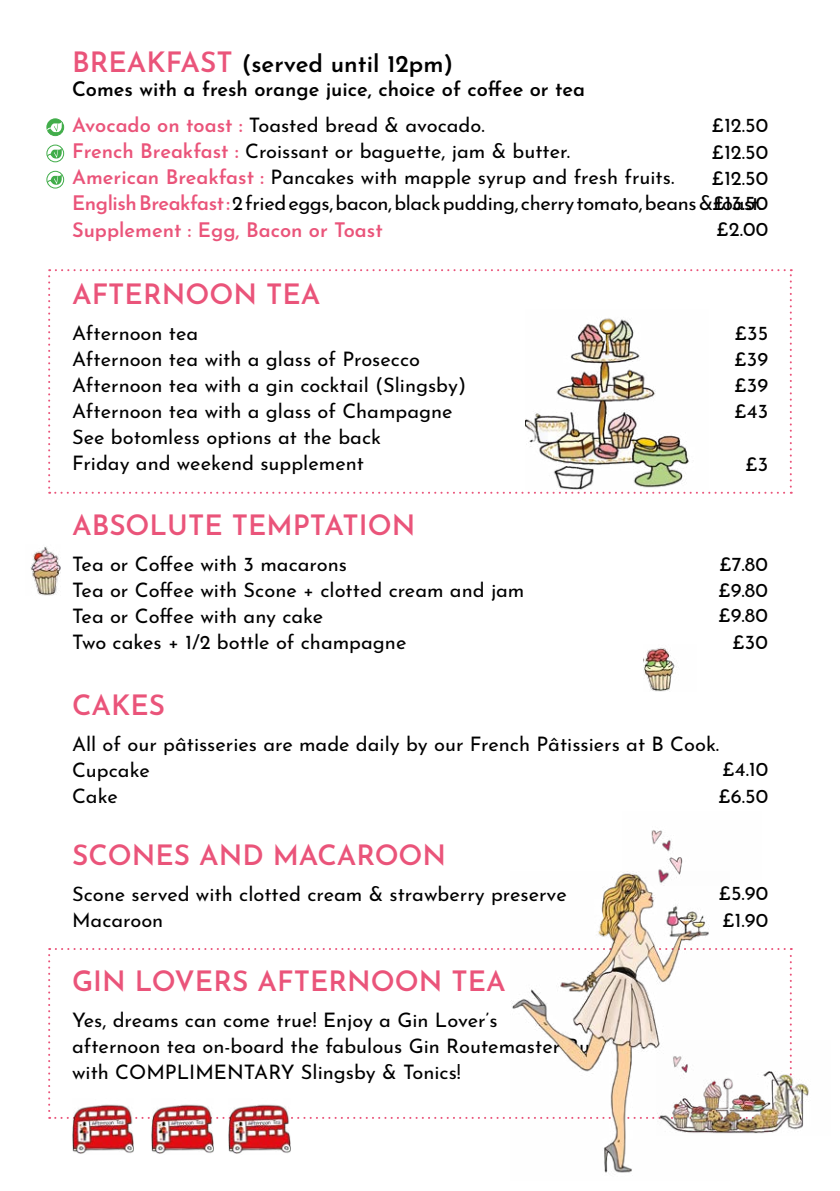
<style>
.page{position:relative;width:840px;height:1191px;background:#fff}
.page>*{position:absolute;margin:0;border:0;box-sizing:border-box;transform-origin:0 0}
.t1{font:600 28px "Josefin Sans";color:#ea547a}
.t2{font:600 24px "Josefin Sans";color:#000}
.t3{font:20px/26px "Josefin Sans";color:#000}
.t4{font:20px/26px "Josefin Sans";letter-spacing:-.02em;color:#000}
.t5{font:600 20px "Josefin Sans";color:#000}
.t6{font:600 20px "Josefin Sans";color:#ea547a}
.s1{font-size:28px;color:#ea547a}
.s2{font-weight:600;color:#ea547a}
</style>
<div class="page">
<svg style="left:48px;top:948px;width:743px;height:170px"></svg>
<img style="left:729px;top:1040px;width:80px;height:94px">
<svg style="left:48px;top:269px;width:743px;height:225px"></svg>
<img style="left:643px;top:647px;width:32px;height:44px">
<img style="left:228px;top:1098px;width:62px;height:56px">
<img style="left:151px;top:1098px;width:62px;height:56px">
<img style="left:72px;top:1098px;width:62px;height:56px">
<img style="left:30px;top:546px;width:31px;height:49px">
<img style="left:627px;top:830px;width:56px;height:42px">
<img style="left:525px;top:309px;width:183px;height:182px">
<img style="left:510px;top:872px;width:219px;height:301px">
<div style="left:47px;top:119px;width:17px;height:17px;background:#41ad4a;border-radius:50%"></div>
<div style="left:46px;top:118px;width:18px;height:18px;border:1px solid #41ad4a;border-radius:50%"></div>
<svg style="left:47px;top:122px;width:15px;height:10px"></svg>
<svg style="left:47px;top:148px;width:15px;height:11px"></svg>
<div style="left:46px;top:145px;width:18px;height:17px;border:1px solid #41ad4a;border-radius:50%"></div>
<svg style="left:47px;top:175px;width:15px;height:10px"></svg>
<div style="left:46px;top:171px;width:18px;height:17px;border:1px solid #41ad4a;border-radius:50%"></div>
<p class="t2" style="left:72px;top:43px;width:382px"><span class="s1">BREAKFAST</span> (served until 12pm)</p>
<p class="t5" style="left:72px;top:72px;width:514px">Comes with a fresh orange juice, choice of coffee or tea</p>
<p class="t3" style="left:72px;top:110px;width:414px"><span class="s2">Avocado on toast :</span> Toasted bread &amp; avocado.</p>
<p class="t3" style="left:72px;top:136px;width:499px"><span class="s2">French Breakfast :</span> Croissant or baguette, jam &amp; butter.</p>
<p class="t4" style="left:72px;top:162px;width:691px"><span class="s2">American Breakfast :</span> Pancakes with mapple syrup and fresh fruits.<br><span class="s2">English Breakfast :</span>2 fried eggs, bacon, black pudding, cherry tomato, beans &amp; toast.</p>
<p class="t6" style="left:72px;top:212px;width:312px">Supplement : Egg, Bacon or Toast</p>
<p class="t3" style="left:711px;top:110px;width:58px">£12.50</p>
<p class="t3" style="left:711px;top:162px;width:58px">£12.50</p>
<p class="t3" style="left:711px;top:188px;width:58px">£13.50</p>
<p class="t3" style="left:715px;top:214px;width:53px">£2.00</p>
<p class="t3" style="left:711px;top:136px;width:58px">£12.50</p>
<p class="t1" style="left:72px;top:270px;width:250px">AFTERNOON TEA</p>
<p class="t3" style="left:72px;top:317px;width:128px">Afternoon tea</p>
<p class="t3" style="left:72px;top:343px;width:349px">Afternoon tea with a glass of Prosecco</p>
<p class="t3" style="left:72px;top:369px;width:395px">Afternoon tea with a gin cocktail (Slingsby)</p>
<p class="t3" style="left:72px;top:395px;width:382px">Afternoon tea with a glass of Champagne</p>
<p class="t3" style="left:72px;top:421px;width:310px">See botomless options at the back</p>
<p class="t3" style="left:72px;top:448px;width:293px">Friday and weekend supplement</p>
<p class="t1" style="left:72px;top:501px;width:344px">ABSOLUTE TEMPTATION</p>
<p class="t3" style="left:72px;top:548px;width:276px">Tea or Coffee with 3 macarons</p>
<p class="t3" style="left:72px;top:574px;width:453px">Tea or Coffee with Scone + clotted cream and jam</p>
<p class="t3" style="left:72px;top:600px;width:252px">Tea or Coffee with any cake</p>
<p class="t3" style="left:72px;top:626px;width:335px">Two cakes + 1/2 bottle of champagne</p>
<p class="t3" style="left:734px;top:317px;width:35px">£35</p>
<p class="t3" style="left:733px;top:343px;width:35px">£39</p>
<p class="t3" style="left:733px;top:369px;width:35px">£39</p>
<p class="t3" style="left:733px;top:395px;width:35px">£43</p>
<p class="t3" style="left:744px;top:448px;width:25px">£3</p>
<p class="t3" style="left:718px;top:548px;width:50px">£7.80</p>
<p class="t3" style="left:717px;top:574px;width:51px">£9.80</p>
<p class="t3" style="left:717px;top:599px;width:51px">£9.80</p>
<p class="t3" style="left:731px;top:626px;width:37px">£30</p>
<p class="t1" style="left:72px;top:681px;width:95px">CAKES</p>
<p class="t3" style="left:72px;top:728px;width:648px">All of our pâtisseries are made daily by our French Pâtissiers at B Cook.</p>
<p class="t3" style="left:72px;top:754px;width:79px">Cupcake</p>
<p class="t3" style="left:72px;top:780px;width:47px">Cake</p>
<p class="t3" style="left:721px;top:753px;width:47px">£4.10</p>
<p class="t3" style="left:717px;top:780px;width:51px">£6.50</p>
<p class="t1" style="left:72px;top:831px;width:375px">SCONES AND MACAROON</p>
<p class="t3" style="left:72px;top:878px;width:496px">Scone served with clotted cream &amp; strawberry preserve</p>
<p class="t3" style="left:72px;top:904px;width:93px">Macaroon</p>
<p class="t1" style="left:72px;top:957px;width:435px">GIN LOVERS AFTERNOON TEA</p>
<p class="t3" style="left:72px;top:1004px;width:426px">Yes, dreams can come true! Enjoy a Gin Lover’s</p>
<p class="t3" style="left:72px;top:1030px;width:531px">afternoon tea on-board the fabulous Gin Routemaster Bus, with COMPLIMENTARY Slingsby &amp; Tonics!</p>
<p class="t3" style="left:718px;top:878px;width:51px">£5.90</p>
<p class="t3" style="left:721px;top:904px;width:47px">£1.90</p>
</div>
